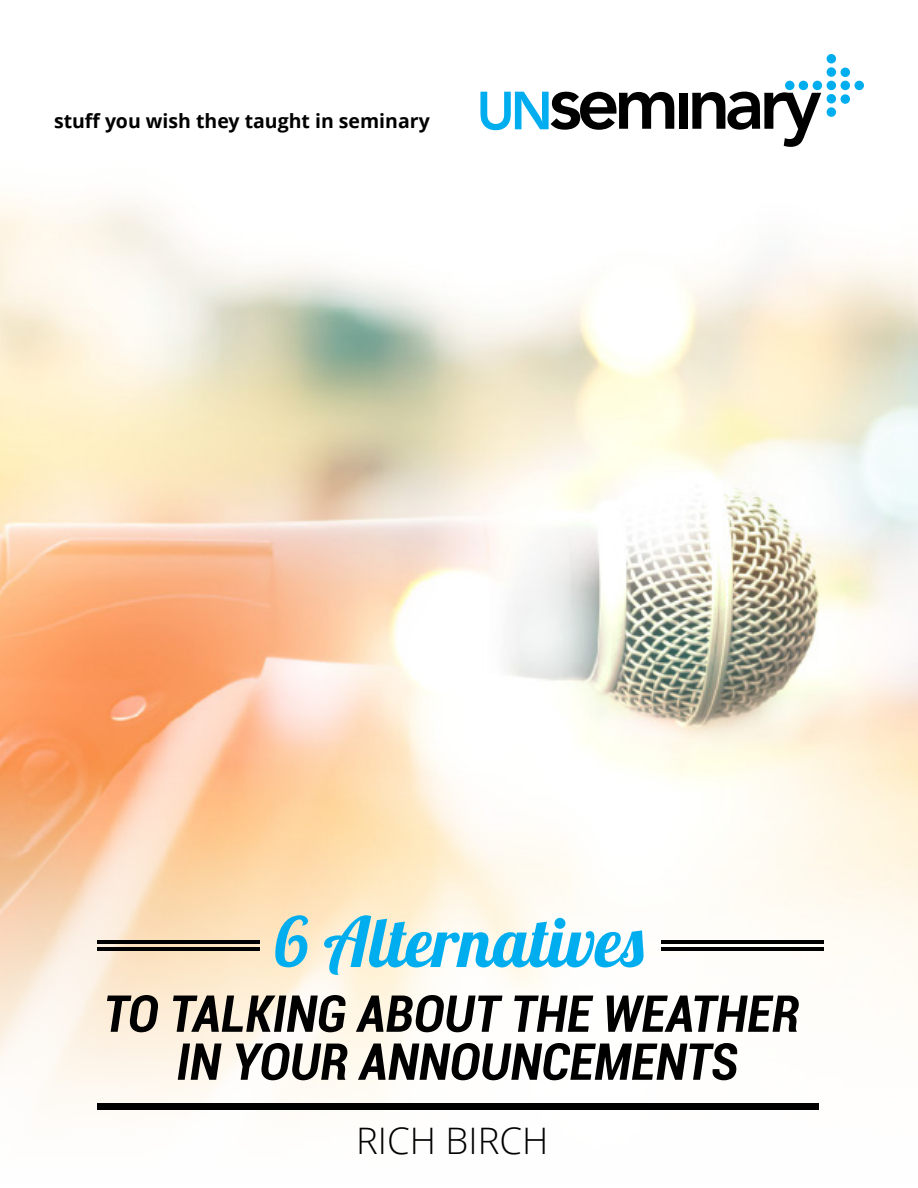
<style>
.page{position:relative;width:918px;height:1188px;background:#fff}
.page>*{position:absolute;margin:0;border:0;box-sizing:border-box;transform-origin:0 0}
.t1{font:69px "Lobster 1.4";color:#00aeef}
.t2{font:italic 700 condensed 51px/48px "Roboto";color:#000;text-align:center}
.t3{font:300 36.6px "Open Sans";color:#000}
.t4{font:700 19.5px "Open Sans";color:#000}
</style>
<div class="page">
<img style="left:0;top:230px;width:918px;height:535px">
<svg style="left:0;top:765px;width:918px;height:345px"></svg>
<div style="left:785px;top:81px;width:10px;height:9px;background:#00aeef;border-radius:50%"></div>
<div style="left:841px;top:81px;width:9px;height:9px;background:#00aeef;border-radius:50%"></div>
<div style="left:813px;top:81px;width:9px;height:9px;background:#00aeef;border-radius:50%"></div>
<div style="left:799px;top:81px;width:9px;height:9px;background:#00aeef;border-radius:50%"></div>
<div style="left:855px;top:81px;width:9px;height:9px;background:#00aeef;border-radius:50%"></div>
<div style="left:841px;top:94px;width:9px;height:10px;background:#00aeef;border-radius:50%"></div>
<div style="left:841px;top:68px;width:9px;height:9px;background:#00aeef;border-radius:50%"></div>
<div style="left:827px;top:81px;width:9px;height:9px;background:#00aeef;border-radius:50%"></div>
<div style="left:827px;top:107px;width:9px;height:10px;background:#00aeef;border-radius:50%"></div>
<div style="left:827px;top:94px;width:9px;height:10px;background:#00aeef;border-radius:50%"></div>
<div style="left:827px;top:54px;width:9px;height:9px;background:#00aeef;border-radius:50%"></div>
<div style="left:827px;top:67px;width:9px;height:10px;background:#00aeef;border-radius:50%"></div>
<svg style="left:480px;top:92px;width:194px;height:38px"></svg>
<div style="left:679px;top:93px;width:9px;height:36px;background:#000"></div>
<svg style="left:692px;top:92px;width:129px;height:55px"></svg>
<hr style="left:97px;top:1106px;width:722px;height:3px;background:#000">
<hr style="left:97px;top:1103px;width:722px;height:3px;background:#000">
<hr style="left:97px;top:941px;width:163px;height:3px;background:#000">
<hr style="left:97px;top:947px;width:163px;height:3px;background:#000">
<hr style="left:661px;top:941px;width:163px;height:3px;background:#000">
<hr style="left:661px;top:947px;width:163px;height:3px;background:#000">
<p class="t4" style="left:54px;top:107px;width:377px">stuff you wish they taught in seminary</p>
<h1 class="t1" style="left:274px;top:898px;width:371px">6 Alternatives</h1>
<p class="t2" style="left:104px;top:988px;width:698px">TO TALKING ABOUT THE WEATHER<br>IN YOUR ANNOUNCEMENTS</p>
<p class="t3" style="left:356px;top:1116px;width:194px">RICH BIRCH</p>
</div>
